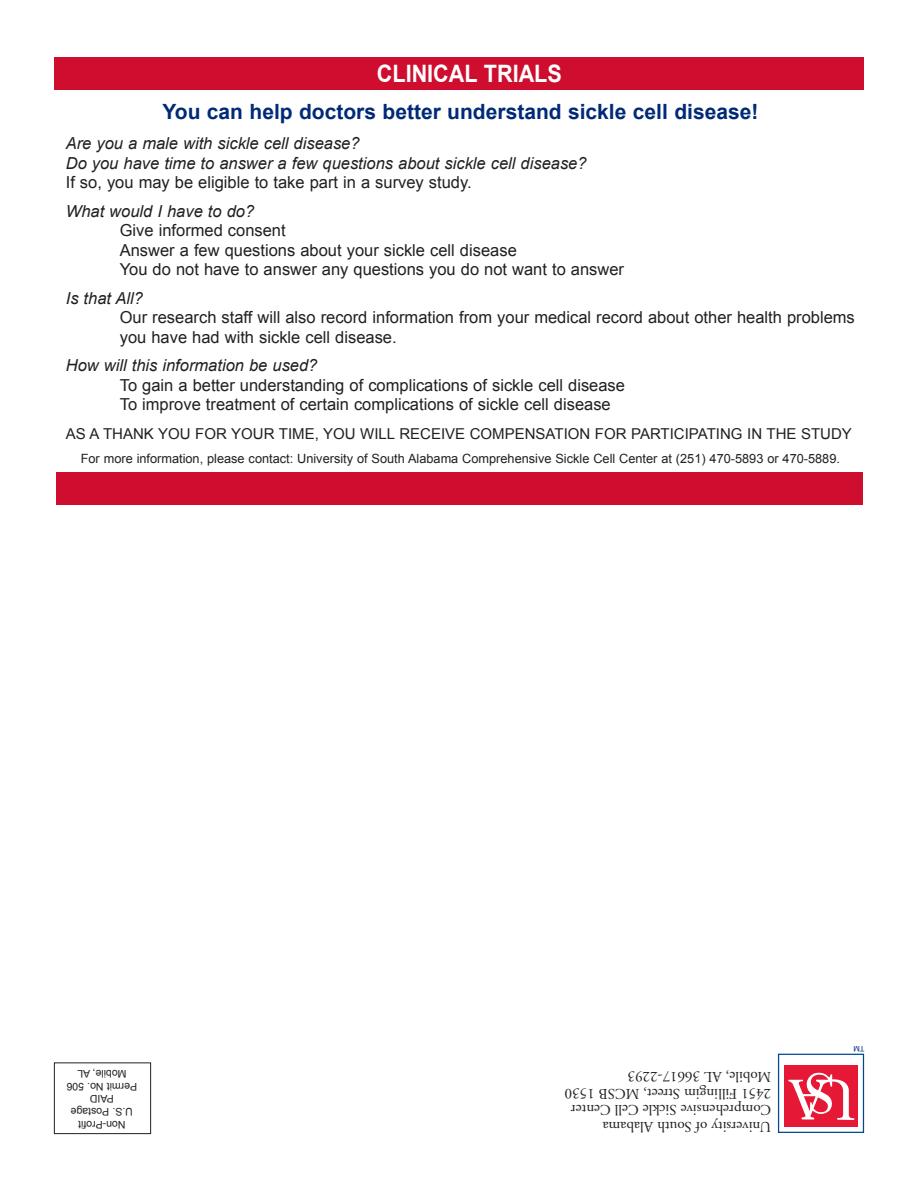
<style>
.page{position:relative;width:918px;height:1188px;background:#fff}
.page>*{position:absolute;margin:0;border:0;box-sizing:border-box;transform-origin:0 0}
.t1{font:700 24px "Arial";color:#fff;scale:.9 1}
.t2{font:700 21px "Arial";color:#002a77}
.t3{font:16.5px/19.5px "Arial";color:#231f20}
.t4{font:italic 16.5px/19.5px "Arial";color:#231f20}
.t5{font:15px/16.5px "Adobe Garamond";color:#231f20}
.t6{font:15px "Arial";color:#231f20}
.t7{font:12.75px "Arial";color:#231f20}
.t8{font:10.5px/12.8px "Arial";color:#231f20;text-align:center}
.t9{font:7.5px "Arial";color:#002a77}
</style>
<div class="page">
<div style="left:56px;top:473px;width:806px;height:32px;background:#cf0d2f"></div>
<div style="left:778px;top:1054px;width:86px;height:79px;border:1px solid #014990"></div>
<div style="left:54px;top:1062px;width:97px;height:72px;border:1px solid #231f20"></div>
<div style="left:54px;top:57px;width:809px;height:33px;background:#cf0d2f"></div>
<div style="left:784px;top:1066px;width:74px;height:61px;background:#e51836"></div>
<svg style="left:788px;top:1072px;width:66px;height:48px"></svg>
<p class="t1" style="left:377px;top:57px;width:207px">CLINICAL TRIALS</p>
<h3 class="t2" style="left:162px;top:98px;width:597px">You can help doctors better understand sickle cell disease!</h3>
<p class="t4" style="left:66px;top:134px;width:522px">Are you a male with sickle cell disease?<br>Do you have time to answer a few questions about sickle cell disease?</p>
<p class="t3" style="left:66px;top:173px;width:407px">If so, you may be eligible to take part in a survey study.</p>
<p class="t4" style="left:66px;top:201px;width:190px">What would I have to do?</p>
<p class="t3" style="left:120px;top:221px;width:506px">Give informed consent<br>Answer a few questions about your sickle cell disease<br>You do not have to answer any questions you do not want to answer</p>
<p class="t4" style="left:66px;top:288px;width:79px">Is that All?</p>
<p class="t3" style="left:120px;top:308px;width:737px">Our research staff will also record information from your medical record about other health problems you have had with sickle cell disease.</p>
<p class="t4" style="left:66px;top:356px;width:253px">How will this information be used?</p>
<p class="t3" style="left:120px;top:375px;width:507px">To gain a better understanding of complications of sickle cell disease<br>To improve treatment of certain complications of sickle cell disease</p>
<p class="t6" style="left:66px;top:423px;width:788px">AS A THANK YOU FOR YOUR TIME, YOU WILL RECEIVE COMPENSATION FOR PARTICIPATING IN THE STUDY</p>
<p class="t7" style="left:81px;top:450px;width:761px">For more information, please contact: University of South Alabama Comprehensive Sickle Cell Center at (251) 470-5893 or 470-5889.</p>
<p class="t8" style="left:137px;top:1093px;width:72px;rotate:-180deg">Permit No. 506<br>Mobile, AL</p>
<p class="t8" style="left:133px;top:1118px;width:64px;rotate:-180deg">U.S. Postage<br>PAID</p>
<p class="t8" style="left:126px;top:1131px;width:49px;rotate:-180deg">Non-Profit</p>
<p class="t5" style="left:771px;top:1133px;width:208px;rotate:-180deg">University of South Alabama<br>Comprehensive Sickle Cell Center<br>2451 Fillingim Street, MCSB 1530<br>Mobile, AL 36617-2293</p>
<p class="t9" style="left:865px;top:1054px;width:12px;rotate:-180deg">TM</p>
</div>
